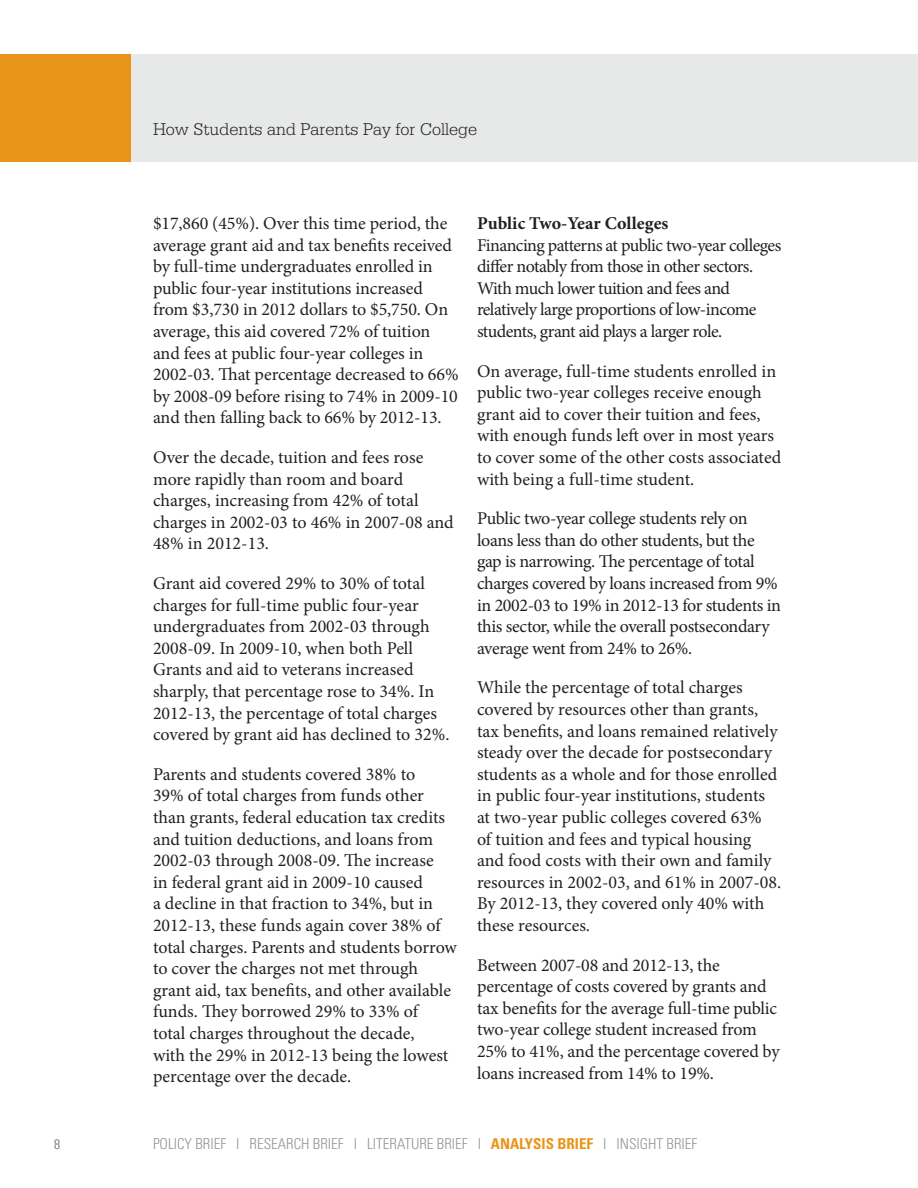
<style>
.page{position:relative;width:918px;height:1188px;background:#fff}
.page>*{position:absolute;margin:0;border:0;box-sizing:border-box;transform-origin:0 0}
.t1{font:18px/21.6px "Minion Pro";letter-spacing:-.005em;color:#231f20}
.t2{font:18px/21.6px "Minion Pro";letter-spacing:-.035em;color:#231f20}
.t3{font:300 18px "Serifa Std";color:#231f20}
.t4{font:700 18px "Minion Pro";color:#231f20}
.t5{font:300 condensed 15px "Univers LT Std";color:#949698}
.t6{font:300 condensed 13.5px "Univers LT Std";color:#949698}
.s1{font-weight:700;color:#e99519}
</style>
<div class="page">
<div style="left:130px;top:54px;width:788px;height:108px;background:#e7e8e8"></div>
<div style="left:0;top:54px;width:130px;height:108px;background:#e99519"></div>
<p class="t3" style="left:153px;top:119px;width:326px">How Students and Parents Pay for College</p>
<p class="t1" style="left:153px;top:213px;width:307px">$17,860 (45%). Over this time period, the average grant aid and tax benefits received by full-time undergraduates enrolled in public four-year institutions increased from $3,730 in 2012 dollars to $5,750. On average, this aid covered 72% of tuition and fees at public four-year colleges in 2002-03. That percentage decreased to 66% by 2008-09 before rising to 74% in 2009-10 and then falling back to 66% by 2012-13.</p>
<p class="t1" style="left:153px;top:447px;width:302px">Over the decade, tuition and fees rose more rapidly than room and board charges, increasing from 42% of total charges in 2002-03 to 46% in 2007-08 and<br>48% in 2012-13.</p>
<p class="t1" style="left:153px;top:573px;width:298px">Grant aid covered 29% to 30% of total charges for full-time public four-year undergraduates from 2002-03 through 2008-09. In 2009-10, when both Pell Grants and aid to veterans increased sharply, that percentage rose to 34%. In 2012-13, the percentage of total charges covered by grant aid has declined to 32%.</p>
<p class="t1" style="left:153px;top:763px;width:305px">Parents and students covered 38% to<br>39% of total charges from funds other than grants, federal education tax credits and tuition deductions, and loans from 2002-03 through 2008-09. The increase<br>in federal grant aid in 2009-10 caused<br>a decline in that fraction to 34%, but in 2012-13, these funds again cover 38% of total charges. Parents and students borrow to cover the charges not met through grant aid, tax benefits, and other available funds. They borrowed 29% to 33% of<br>total charges throughout the decade,<br>with the 29% in 2012-13 being the lowest percentage over the decade.</p>
<p class="t4" style="left:477px;top:211px;width:193px">Public Two-Year Colleges</p>
<p class="t2" style="left:477px;top:234px;width:306px">Financing patterns at public two-year colleges differ notably from those in other sectors.<br>With much lower tuition and fees and relatively large proportions of low-income students, grant aid plays a larger role.</p>
<p class="t1" style="left:477px;top:360px;width:306px">On average, full-time students enrolled in public two-year colleges receive enough grant aid to cover their tuition and fees, with enough funds left over in most years to cover some of the other costs associated with being a full-time student.</p>
<p class="t1" style="left:477px;top:508px;width:306px">Public two-year college students rely on loans less than do other students, but the gap is narrowing. The percentage of total charges covered by loans increased from 9% in 2002-03 to 19% in 2012-13 for students in this sector, while the overall postsecondary average went from 24% to 26%.</p>
<p class="t1" style="left:477px;top:677px;width:306px">While the percentage of total charges covered by resources other than grants, tax benefits, and loans remained relatively steady over the decade for postsecondary students as a whole and for those enrolled in public four-year institutions, students at two-year public colleges covered 63%<br>of tuition and fees and typical housing and food costs with their own and family resources in 2002-03, and 61% in 2007-08.<br>By 2012-13, they covered only 40% with these resources.</p>
<p class="t1" style="left:477px;top:954px;width:304px">Between 2007-08 and 2012-13, the percentage of costs covered by grants and tax benefits for the average full-time public two-year college student increased from 25% to 41%, and the percentage covered by loans increased from 14% to 19%.</p>
<p class="t6" style="left:54px;top:1136px;width:7px">8</p>
<p class="t5" style="left:153px;top:1135px;width:546px">POLICY BRIEF I RESEARCH BRIEF I LITERATURE BRIEF I <span class="s1">ANALYSIS BRIEF</span> I INSIGHT BRIEF</p>
</div>
